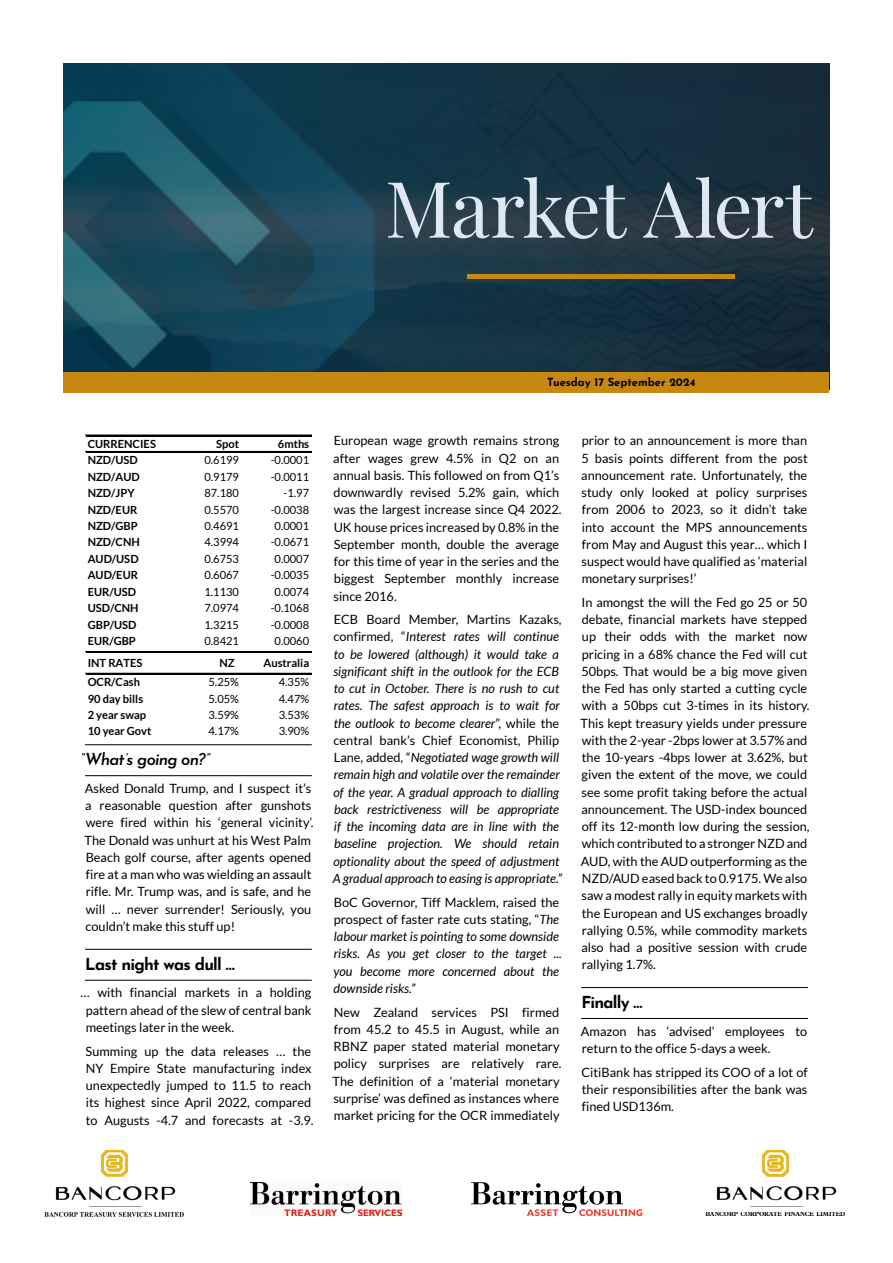
<style>
.page{position:relative;width:893px;height:1263px;background:#fff}
.page>*{position:absolute;margin:0;border:0;box-sizing:border-box;transform-origin:0 0}
.t1{font:78px "Playfair Display";letter-spacing:-.03em;color:#dee8f3}
.t2{font:700 16.5px "Josefin Sans";letter-spacing:-.045em;color:#000}
.t3{font:italic 600 16.5px "Josefin Sans";letter-spacing:-.045em;color:#000}
.t4{font:12.75px/17.2px "Lato";color:#000}
.t5{font:italic 12.75px/17.2px "Lato";color:#000}
.t6{font:11.25px "Lato";color:#000}
.t7{font:700 11.25px "Lato";color:#000}
.t8{font:700 11.25px "Josefin Sans";color:#000}
.t9{font:700 6.45px "Plantin Std";letter-spacing:-.01em;color:#000;scale:.93 1}
.s1{font-style:normal}
</style>
<div class="page">
<hr style="left:85px;top:744px;width:227px;height:1px;background:#000">
<hr style="left:85px;top:775px;width:227px;height:1px;background:#000">
<hr style="left:85px;top:949px;width:227px;height:1px;background:#000">
<hr style="left:85px;top:980px;width:227px;height:1px;background:#000">
<hr style="left:86px;top:435px;width:225px;height:1px;background:#000">
<hr style="left:86px;top:451px;width:225px;height:1px;background:#000">
<hr style="left:86px;top:651px;width:225px;height:2px;background:#000">
<hr style="left:86px;top:673px;width:225px;height:1px;background:#000">
<hr style="left:581px;top:987px;width:227px;height:1px;background:#000">
<hr style="left:581px;top:1018px;width:227px;height:1px;background:#000">
<img style="left:44px;top:1150px;width:140px;height:67px">
<img style="left:251px;top:1182px;width:151px;height:33px">
<img style="left:716px;top:1150px;width:121px;height:57px">
<img style="left:64px;top:64px;width:765px;height:308px">
<div style="left:64px;top:372px;width:765px;height:21px;background:#c78812"></div>
<hr style="left:467px;top:275px;width:268px;height:4px;background:#c78812">
<svg style="left:471px;top:1182px;width:171px;height:34px"></svg>
<h1 class="t1" style="left:385px;top:148px;width:429px">Market Alert</h1>
<p class="t7" style="left:88px;top:437px;width:70px">CURRENCIES</p>
<p class="t7" style="left:216px;top:437px;width:24px">Spot</p>
<p class="t7" style="left:278px;top:437px;width:33px">6mths</p>
<p class="t7" style="left:88px;top:454px;width:52px">NZD/USD</p>
<p class="t6" style="left:204px;top:454px;width:36px">0.6199</p>
<p class="t6" style="left:271px;top:454px;width:40px">-0.0001</p>
<p class="t7" style="left:88px;top:470px;width:54px">NZD/AUD</p>
<p class="t6" style="left:204px;top:470px;width:36px">0.9179</p>
<p class="t6" style="left:271px;top:470px;width:40px">-0.0011</p>
<p class="t7" style="left:88px;top:487px;width:48px">NZD/JPY</p>
<p class="t6" style="left:204px;top:487px;width:36px">87.180</p>
<p class="t6" style="left:284px;top:487px;width:27px">-1.97</p>
<p class="t7" style="left:88px;top:503px;width:51px">NZD/EUR</p>
<p class="t6" style="left:204px;top:503px;width:36px">0.5570</p>
<p class="t6" style="left:271px;top:503px;width:40px">-0.0038</p>
<p class="t7" style="left:88px;top:519px;width:52px">NZD/GBP</p>
<p class="t6" style="left:204px;top:520px;width:36px">0.4691</p>
<p class="t6" style="left:275px;top:520px;width:36px">0.0001</p>
<p class="t7" style="left:88px;top:536px;width:54px">NZD/CNH</p>
<p class="t6" style="left:204px;top:536px;width:36px">4.3994</p>
<p class="t6" style="left:271px;top:536px;width:40px">-0.0671</p>
<p class="t7" style="left:88px;top:552px;width:52px">AUD/USD</p>
<p class="t6" style="left:204px;top:552px;width:36px">0.6753</p>
<p class="t6" style="left:275px;top:552px;width:36px">0.0007</p>
<p class="t7" style="left:88px;top:569px;width:52px">AUD/EUR</p>
<p class="t6" style="left:204px;top:569px;width:36px">0.6067</p>
<p class="t6" style="left:271px;top:569px;width:40px">-0.0035</p>
<p class="t7" style="left:88px;top:585px;width:50px">EUR/USD</p>
<p class="t6" style="left:204px;top:585px;width:36px">1.1130</p>
<p class="t6" style="left:275px;top:585px;width:36px">0.0074</p>
<p class="t7" style="left:88px;top:601px;width:52px">USD/CNH</p>
<p class="t6" style="left:204px;top:602px;width:36px">7.0974</p>
<p class="t6" style="left:271px;top:602px;width:40px">-0.1068</p>
<p class="t7" style="left:88px;top:618px;width:50px">GBP/USD</p>
<p class="t6" style="left:204px;top:618px;width:36px">1.3215</p>
<p class="t6" style="left:271px;top:618px;width:40px">-0.0008</p>
<p class="t7" style="left:88px;top:634px;width:50px">EUR/GBP</p>
<p class="t6" style="left:204px;top:635px;width:36px">0.8421</p>
<p class="t6" style="left:275px;top:635px;width:36px">0.0060</p>
<p class="t7" style="left:88px;top:657px;width:56px">INT RATES</p>
<p class="t7" style="left:219px;top:657px;width:17px">NZ</p>
<p class="t7" style="left:264px;top:657px;width:47px">Australia</p>
<p class="t7" style="left:88px;top:676px;width:54px">OCR/Cash</p>
<p class="t6" style="left:209px;top:676px;width:32px">5.25%</p>
<p class="t6" style="left:279px;top:676px;width:32px">4.35%</p>
<p class="t7" style="left:88px;top:692px;width:57px">90 day bills</p>
<p class="t6" style="left:209px;top:692px;width:32px">5.05%</p>
<p class="t6" style="left:279px;top:692px;width:32px">4.47%</p>
<p class="t7" style="left:88px;top:708px;width:60px">2 year swap</p>
<p class="t6" style="left:209px;top:709px;width:32px">3.59%</p>
<p class="t6" style="left:279px;top:709px;width:32px">3.53%</p>
<p class="t7" style="left:88px;top:725px;width:65px">10 year Govt</p>
<p class="t6" style="left:209px;top:725px;width:32px">4.17%</p>
<p class="t6" style="left:279px;top:725px;width:32px">3.90%</p>
<p class="t3" style="left:80px;top:745px;width:131px">“What’s going on?”</p>
<p class="t4" style="left:85px;top:780px;width:231px">Asked Donald Trump, and I suspect it’s a reasonable question after gunshots were fired within his ‘general vicinity’.<br>The Donald was unhurt at his West Palm Beach golf course, after agents opened fire at a man who was wielding an assault rifle. Mr. Trump was, and is safe, and he will … never surrender! Seriously, you couldn’t make this stuff up!</p>
<p class="t2" style="left:85px;top:949px;width:151px">Last night was dull …</p>
<p class="t4" style="left:86px;top:984px;width:227px;text-align:justify;text-indent:-5px">… with financial markets in a holding pattern ahead of the slew of central bank meetings later in the week.</p>
<p class="t4" style="left:86px;top:1042px;width:229px">Summing up the data releases … the NY Empire State manufacturing index unexpectedly jumped to 11.5 to reach its highest since April 2022, compared to Augusts -4.7 and forecasts at -3.9.</p>
<p class="t8" style="left:547px;top:372px;width:150px">Tuesday 17 September 2024</p>
<p class="t4" style="left:333px;top:432px;width:230px">European wage growth remains strong after wages grew 4.5% in Q2 on an annual basis. This followed on from Q1’s downwardly revised 5.2% gain, which was the largest increase since Q4 2022.<br>UK house prices increased by 0.8% in the September month, double the average for this time of year in the series and the biggest September monthly increase since 2016.</p>
<p class="t5" style="left:333px;top:611px;width:231px"><span class="s1">ECB Board Member, Martins Kazaks, confirmed, “</span>Interest rates will continue to be lowered (although) it would take a significant shift in the outlook for the ECB to cut in October. There is no rush to cut rates. The safest approach is to wait for the outlook to become clearer<span class="s1">”, while the central bank’s Chief Economist, Philip Lane, added, “</span>Negotiated wage growth will remain high and volatile over the remainder of the year. A gradual approach to dialling back restrictiveness will be appropriate if the incoming data are in line with the baseline projection. We should retain optionality about the speed of adjustment A gradual approach to easing is appropriate.”</p>
<p class="t5" style="left:334px;top:894px;width:230px"><span class="s1">BoC Governor, Tiff Macklem, raised the prospect of faster rate cuts stating, “</span>The labour market is pointing to some downside risks. As you get closer to the target ... you become more concerned about the downside risks.”</p>
<p class="t4" style="left:333px;top:1003px;width:231px">New Zealand services PSI firmed from 45.2 to 45.5 in August, while an RBNZ paper stated material monetary policy surprises are relatively rare.<br>The definition of a ‘material monetary surprise’ was defined as instances where market pricing for the OCR immediately</p>
<p class="t4" style="left:581px;top:432px;width:228px;text-align:justify">prior to an announcement is more than 5 basis points different from the post announcement rate. Unfortunately, the study only looked at policy surprises from 2006 to 2023, so it didn’t take into account the MPS announcements from May and August this year… which I suspect would have qualified as ‘material monetary surprises!’</p>
<p class="t4" style="left:581px;top:594px;width:231px">In amongst the will the Fed go 25 or 50 debate, financial markets have stepped up their odds with the market now pricing in a 68% chance the Fed will cut 50bps. That would be a big move given the Fed has only started a cutting cycle with a 50bps cut 3-times in its history.<br>This kept treasury yields under pressure with the 2-year -2bps lower at 3.57% and the 10-years -4bps lower at 3.62%, but given the extent of the move, we could see some profit taking before the actual announcement. The USD-index bounced off its 12-month low during the session, which contributed to a stronger NZD and AUD, with the AUD outperforming as the NZD/AUD eased back to 0.9175. We also saw a modest rally in equity markets with the European and US exchanges broadly rallying 0.5%, while commodity markets also had a positive session with crude rallying 1.7%.</p>
<p class="t2" style="left:581px;top:987px;width:63px">Finally …</p>
<p class="t4" style="left:581px;top:1022px;width:228px">Amazon has ‘advised’ employees to return to the office 5-days a week.</p>
<p class="t4" style="left:581px;top:1063px;width:228px;text-align:justify">CitiBank has stripped its COO of a lot of their responsibilities after the bank was fined USD136m.</p>
<p class="t9" style="left:705px;top:1210px;width:152px">BANCORP CORPORATE FINANCE LIMITED</p>
</div>
